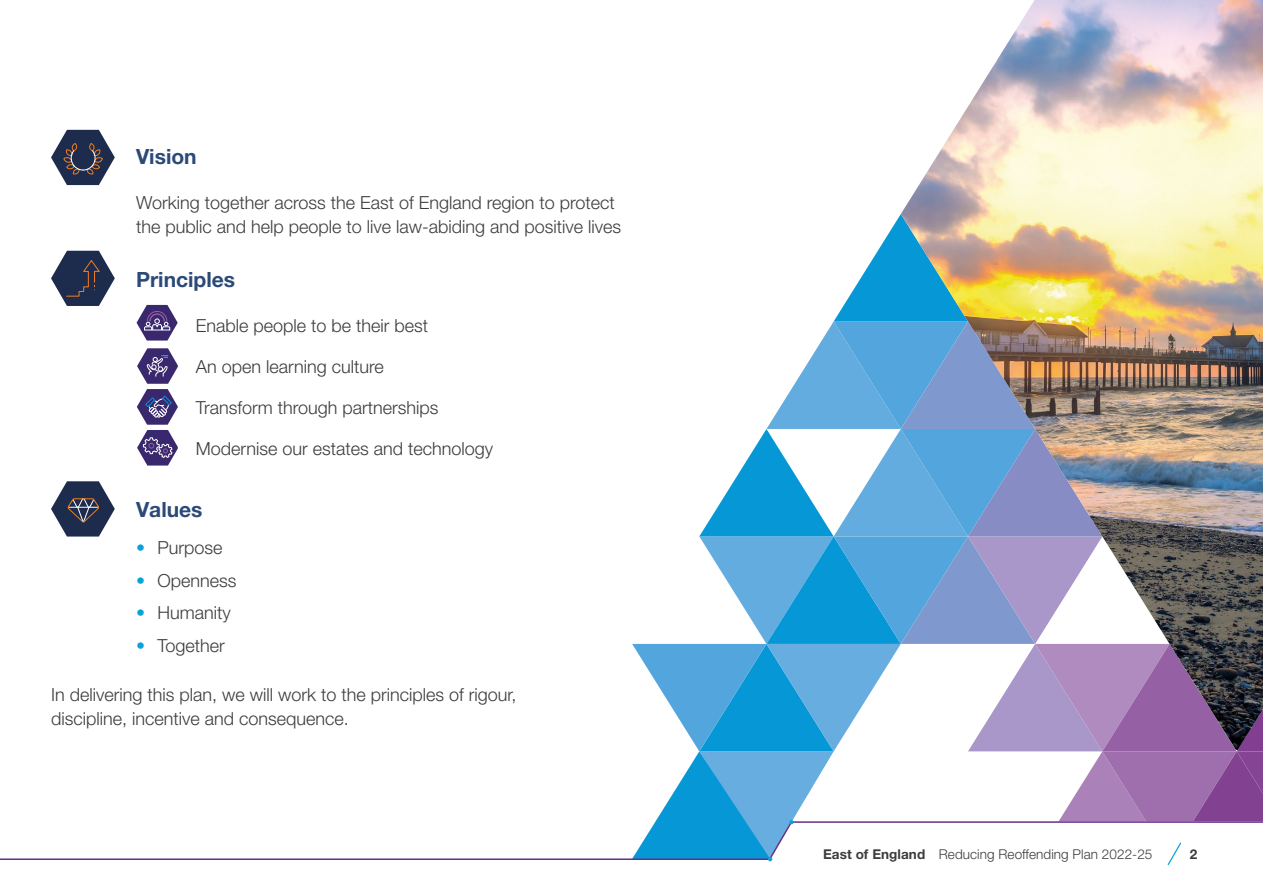
<style>
.page{position:relative;width:1263px;height:893px;background:#fff}
.page>*{position:absolute;margin:0;border:0;box-sizing:border-box;transform-origin:0 0}
.V_Graphic_Hdr_14_16{font:700 21px "Helvetica Neue LT Pro";color:#2b4a77}
.V_Graphic_Body_12_16{font:300 18px/24px "Helvetica Neue LT Pro";color:#3c3c3b}
.Body_12_16_light_90K{font:300 18px/24px "Helvetica Neue LT Pro";color:#3c3c3b}
.t1{font:300 13.5px "Helvetica Neue LT Pro";letter-spacing:.005em;color:#3c3c3b}
.t2{font:700 13.5px "Helvetica Neue LT Pro";color:#3c3c3b}
.s1{color:#0ba1dd}
.s2{font-weight:700}
</style>
<div class="page">
<img style="left:901px;top:0;width:362px;height:214px">
<svg style="left:137px;top:305px;width:41px;height:36px"></svg>
<svg style="left:137px;top:348px;width:41px;height:118px"></svg>
<svg style="left:51px;top:130px;width:64px;height:55px"></svg>
<svg style="left:51px;top:251px;width:64px;height:55px"></svg>
<svg style="left:51px;top:481px;width:64px;height:56px"></svg>
<svg style="left:0;top:858px;width:632px;height:2px"></svg>
<img style="left:632px;top:214px;width:631px;height:652px">
<p class="V_Graphic_Hdr_14_16" style="left:136px;top:143px;width:62px">Vision</p>
<p class="V_Graphic_Body_12_16" style="left:136px;top:190px;width:487px">Working together across the East of England region to protect the public and help people to live law-abiding and positive lives</p>
<p class="V_Graphic_Hdr_14_16" style="left:136px;top:266px;width:101px">Principles</p>
<p class="V_Graphic_Body_12_16" style="left:196px;top:313px;width:234px">Enable people to be their best</p>
<p class="V_Graphic_Body_12_16" style="left:196px;top:354px;width:190px">An open learning culture</p>
<p class="V_Graphic_Body_12_16" style="left:196px;top:395px;width:244px">Transform through partnerships</p>
<p class="V_Graphic_Body_12_16" style="left:196px;top:436px;width:299px">Modernise our estates and technology</p>
<p class="V_Graphic_Hdr_14_16" style="left:136px;top:497px;width:68px">Values</p>
<p class="V_Graphic_Body_12_16" style="left:136px;top:535px;width:88px"><span class="s1">•</span> Purpose</p>
<p class="V_Graphic_Body_12_16" style="left:136px;top:568px;width:102px"><span class="s1">•</span> Openness</p>
<p class="V_Graphic_Body_12_16" style="left:136px;top:600px;width:96px"><span class="s1">•</span> Humanity</p>
<p class="V_Graphic_Body_12_16" style="left:136px;top:633px;width:90px"><span class="s1">•</span> Together</p>
<p class="Body_12_16_light_90K" style="left:51px;top:682px;width:467px">In delivering this plan, we will work to the principles of rigour, discipline, incentive and consequence.</p>
<p class="t1" style="left:823px;top:846px;width:331px"><span class="s2">East of England</span> Reducing Reoffending Plan 2022-25</p>
<p class="t2" style="left:1190px;top:846px;width:9px">2</p>
</div>
